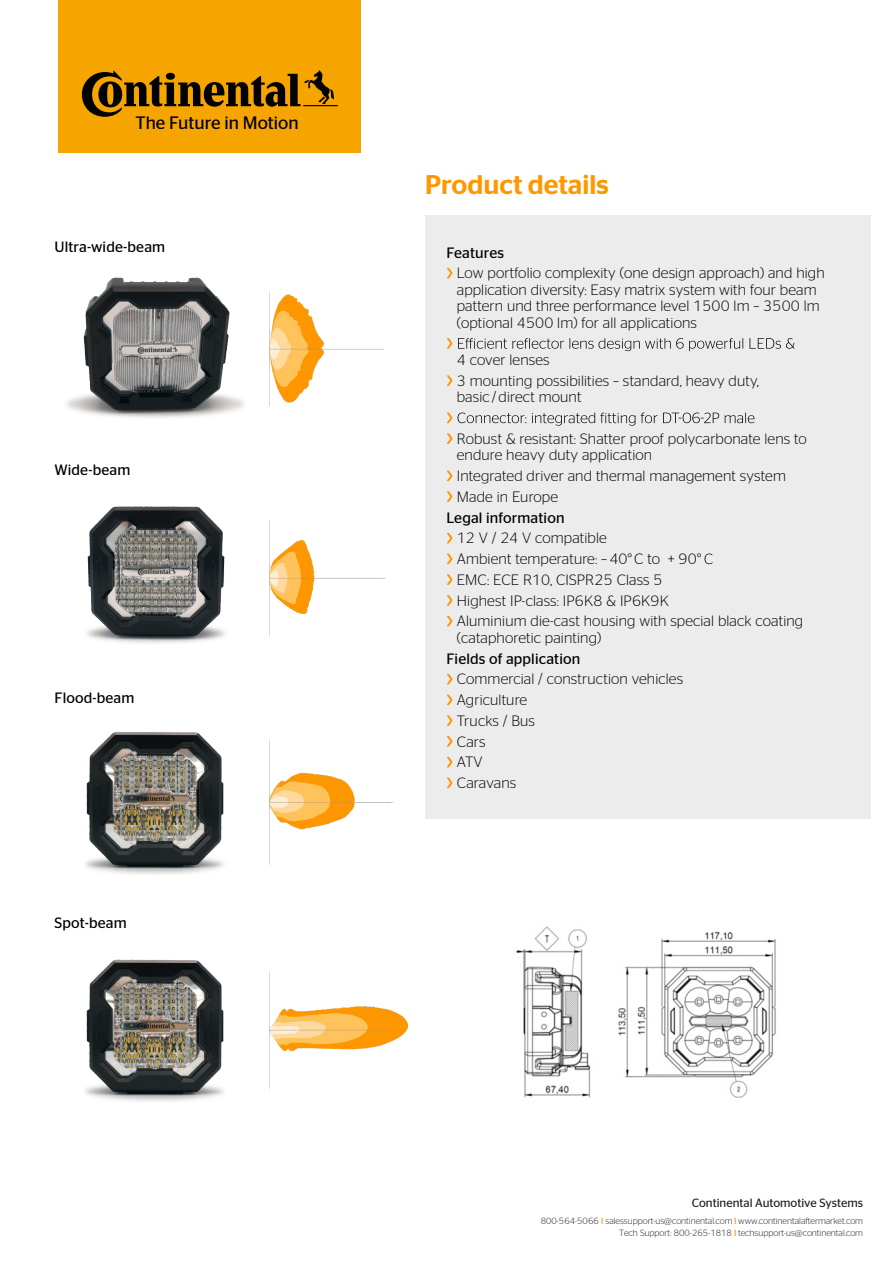
<style>
.page{position:relative;width:893px;height:1263px;background:#fff}
.page>*{position:absolute;margin:0;border:0;box-sizing:border-box;transform-origin:0 0}
.t1{font:500 27px "Continental Stag Sans";color:#ff9700}
.t2{font:18px "Continental Stag Sans";color:#000}
.t3{font:300 15px/20.7px "Continental Stag Sans";letter-spacing:.01em;color:#000}
.t4{font:15px "Continental Stag Sans";letter-spacing:.01em;color:#000}
.t5{font:12px "Continental Stag Sans";color:#231f20}
.t6{font:300 9px/12px "Continental Stag Sans";color:#231f20;text-align:right}
.s1{font-weight:500;color:#fbb033}
</style>
<div class="page">
<div style="left:425px;top:215px;width:445px;height:604px;background:#ececec"></div>
<svg style="left:447px;top:268px;width:5px;height:10px"></svg>
<svg style="left:447px;top:338px;width:5px;height:11px"></svg>
<svg style="left:458px;top:338px;width:336px;height:13px"></svg>
<svg style="left:447px;top:375px;width:5px;height:11px"></svg>
<svg style="left:447px;top:413px;width:307px;height:13px"></svg>
<svg style="left:447px;top:433px;width:5px;height:11px"></svg>
<svg style="left:447px;top:471px;width:5px;height:10px"></svg>
<svg style="left:447px;top:491px;width:5px;height:11px"></svg>
<svg style="left:447px;top:533px;width:5px;height:10px"></svg>
<svg style="left:447px;top:554px;width:5px;height:10px"></svg>
<svg style="left:705px;top:553px;width:7px;height:11px"></svg>
<svg style="left:447px;top:574px;width:5px;height:11px"></svg>
<svg style="left:447px;top:595px;width:5px;height:11px"></svg>
<svg style="left:447px;top:616px;width:5px;height:10px"></svg>
<svg style="left:447px;top:674px;width:5px;height:10px"></svg>
<svg style="left:447px;top:695px;width:5px;height:10px"></svg>
<svg style="left:447px;top:715px;width:5px;height:11px"></svg>
<svg style="left:447px;top:736px;width:5px;height:11px"></svg>
<svg style="left:447px;top:757px;width:5px;height:10px"></svg>
<svg style="left:447px;top:778px;width:5px;height:10px"></svg>
<div style="left:59px;top:0;width:302px;height:152px;background:#f6a500"></div>
<svg style="left:82px;top:70px;width:256px;height:47px"></svg>
<img style="left:66px;top:277px;width:204px;height:141px">
<img style="left:270px;top:294px;width:113px;height:109px">
<img style="left:86px;top:506px;width:184px;height:137px">
<img style="left:270px;top:539px;width:114px;height:75px">
<img style="left:85px;top:731px;width:185px;height:143px">
<img style="left:270px;top:772px;width:123px;height:58px">
<img style="left:85px;top:959px;width:185px;height:143px">
<img style="left:270px;top:1006px;width:137px;height:46px">
<img style="left:515px;top:926px;width:261px;height:172px">
<p class="t2" style="left:135px;top:112px;width:165px">The Future in Motion</p>
<p class="t4" style="left:54px;top:238px;width:112px">Ultra-wide-beam</p>
<p class="t4" style="left:54px;top:461px;width:77px">Wide-beam</p>
<p class="t4" style="left:54px;top:689px;width:81px">Flood-beam</p>
<p class="t4" style="left:54px;top:914px;width:74px">Spot-beam</p>
<h1 class="t1" style="left:425px;top:169px;width:185px">Product details</h1>
<p class="t4" style="left:446px;top:244px;width:59px">Features</p>
<p class="t3" style="left:457px;top:265px;width:369px;line-height:16.5px">Low portfolio complexity (one design approach) and high application diversity: Easy matrix system with four beam pattern und three performance level 1500 lm – 3500 lm (optional 4500 lm) for all applications</p>
<p class="t3" style="left:457px;top:349px;width:304px">4 cover lenses<br>3 mounting possibilities – standard, heavy duty,</p>
<p class="t3" style="left:457px;top:387px;width:126px">basic / direct mount</p>
<p class="t3" style="left:457px;top:430px;width:352px;line-height:16.5px">Robust &amp; resistant: Shatter proof polycarbonate lens to endure heavy duty application</p>
<p class="t3" style="left:457px;top:465px;width:331px">Integrated driver and thermal management system<br>Made in Europe</p>
<p class="t4" style="left:446px;top:509px;width:119px">Legal information</p>
<p class="t3" style="left:457px;top:528px;width:348px">12 V / 24 V compatible<br>Ambient temperature: –40°C to + 90°<br>EMC: ECE R10, CISPR25 Class 5<br>Highest IP-class: IP6K8 &amp; IP6K9K<br>Aluminium die-cast housing with special black coating</p>
<p class="t3" style="left:457px;top:627px;width:146px">(cataphoretic painting)</p>
<p class="t4" style="left:446px;top:650px;width:135px">Fields of application</p>
<p class="t3" style="left:457px;top:668px;width:228px">Commercial / construction vehicles<br>Agriculture<br>Trucks / Bus<br>Cars<br>ATV<br>Caravans</p>
<p class="t5" style="left:692px;top:1196px;width:173px">Continental Automotive Systems</p>
<p class="t6" style="left:541px;top:1214px;width:324px">800-564-5066 <span class="s1">l</span> salessupport-us@continental.com <span class="s1">l</span> www.continentalaftermarket.com<br>Tech Support: 800-265-1818 <span class="s1">l</span> techsupport-us@continental.com</p>
</div>
